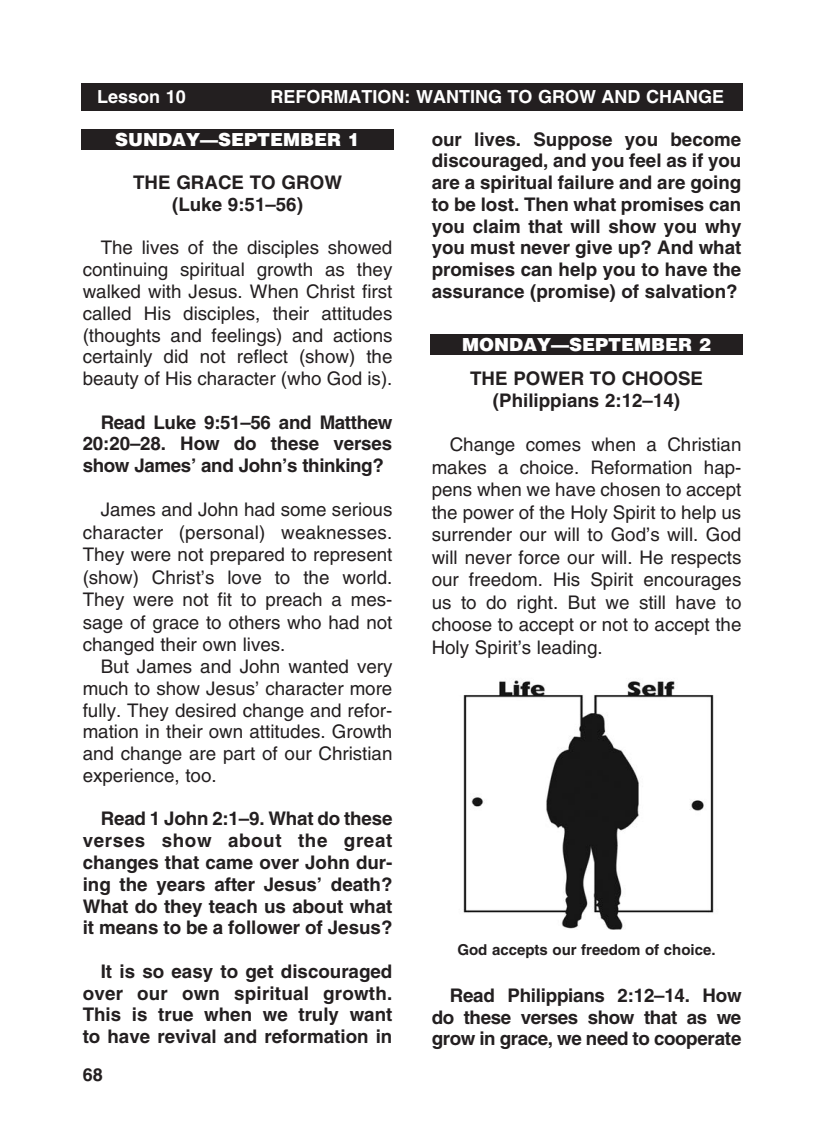
<style>
.page{position:relative;width:824px;height:1148px;background:#fff}
.page>*{position:absolute;margin:0;border:0;box-sizing:border-box;transform-origin:0 0}
._1-Body{font:18.75px/22.5px "Helvetica";color:#231f20;text-align:justify}
._2-Body_bold{font:700 18.75px/21.8px "Helvetica";color:#231f20;text-align:justify}
._5-subheads{font:700 18.75px/21.8px "Helvetica";color:#231f20;text-align:center}
.t1{font:700 18px "Helvetica";color:#fff}
.t2{font:900 18px "Helvetica";color:#fff}
.t3{font:700 18px "Helvetica";color:#231f20}
._8-captions{font:700 15px "Helvetica";color:#231f20}
</style>
<div class="page">
<div style="left:81px;top:84px;width:661px;height:27px;background:#231f20"></div>
<div style="left:81px;top:130px;width:313px;height:20px;background:#231f20"></div>
<div style="left:430px;top:335px;width:312px;height:20px;background:#231f20"></div>
<img style="left:463px;top:680px;width:251px;height:249px">
<p class="t1" style="left:97px;top:86px;width:90px">Lesson 10</p>
<p class="t1" style="left:270px;top:86px;width:455px">REFORMATION: WANTING TO GROW AND CHANGE</p>
<p class="t2" style="left:115px;top:128px;width:246px">SUNDAY—SEPTEMBER 1</p>
<p class="_5-subheads" style="left:133px;top:171px;width:210px">THE GRACE TO GROW (Luke 9:51–56)</p>
<p class="_1-Body" style="left:83px;top:237px;width:311px;line-height:21.8px;text-indent:18px">The lives of the disciples showed continuing spiritual growth as they walked with Jesus. When Christ first called His disciples, their attitudes (thoughts and feelings) and actions certainly did not reflect (show) the beauty of His character (who God is).</p>
<p class="_2-Body_bold" style="left:83px;top:411px;width:311px;text-indent:18px">Read Luke 9:51–56 and Matthew 20:20–28. How do these verses show James’ and John’s thinking?</p>
<p class="_1-Body" style="left:83px;top:498px;width:311px;text-align:left;text-indent:18px">James and John had some serious character (personal) weaknesses.<br>They were not prepared to represent (show) Christ’s love to the world.<br>They were not fit to preach a mes&shy;sage of grace to others who had not changed their own lives.</p>
<p class="_1-Body" style="left:83px;top:655px;width:311px;line-height:21.8px;text-indent:18px">But James and John wanted very much to show Jesus’ character more fully. They desired change and refor&shy;mation in their own attitudes. Growth and change are part of our Christian experience, too.</p>
<p class="_2-Body_bold" style="left:83px;top:807px;width:311px;text-indent:18px">Read 1 John 2:1–9. What do these verses show about the great changes that came over John dur&shy;ing the years after Jesus’ death?<br>What do they teach us about what it means to be a follower of Jesus?</p>
<p class="_2-Body_bold" style="left:83px;top:960px;width:311px;text-indent:18px">It is so easy to get discouraged over our own spiritual growth.<br>This is true when we truly want to have revival and reformation in</p>
<p class="t3" style="left:83px;top:1063px;width:22px">68</p>
<p class="_2-Body_bold" style="left:431px;top:128px;width:311px">our lives. Suppose you become discouraged, and you feel as if you are a spiritual failure and are going to be lost. Then what promises can you claim that will show you why you must never give up? And what promises can help you to have the assurance (promise) of salvation?</p>
<p class="t2" style="left:462px;top:332px;width:250px">MONDAY—SEPTEMBER 2</p>
<p class="_5-subheads" style="left:470px;top:367px;width:234px">THE POWER TO CHOOSE (Philippians 2:12–14)</p>
<p class="_1-Body" style="left:431px;top:433px;width:311px;text-indent:18px">Change comes when a Christian makes a choice. Reformation hap&shy;pens when we have chosen to accept the power of the Holy Spirit to help us surrender our will to God’s will. God will never force our will. He respects our freedom. His Spirit encourages us to do right. But we still have to choose to accept or not to accept the Holy Spirit’s leading.</p>
<p class="_8-captions" style="left:457px;top:941px;width:259px">God accepts our freedom of choice.</p>
<p class="_2-Body_bold" style="left:431px;top:984px;width:311px;text-indent:18px">Read Philippians 2:12–14. How do these verses show that as we grow in grace, we need to cooperate</p>
</div>
